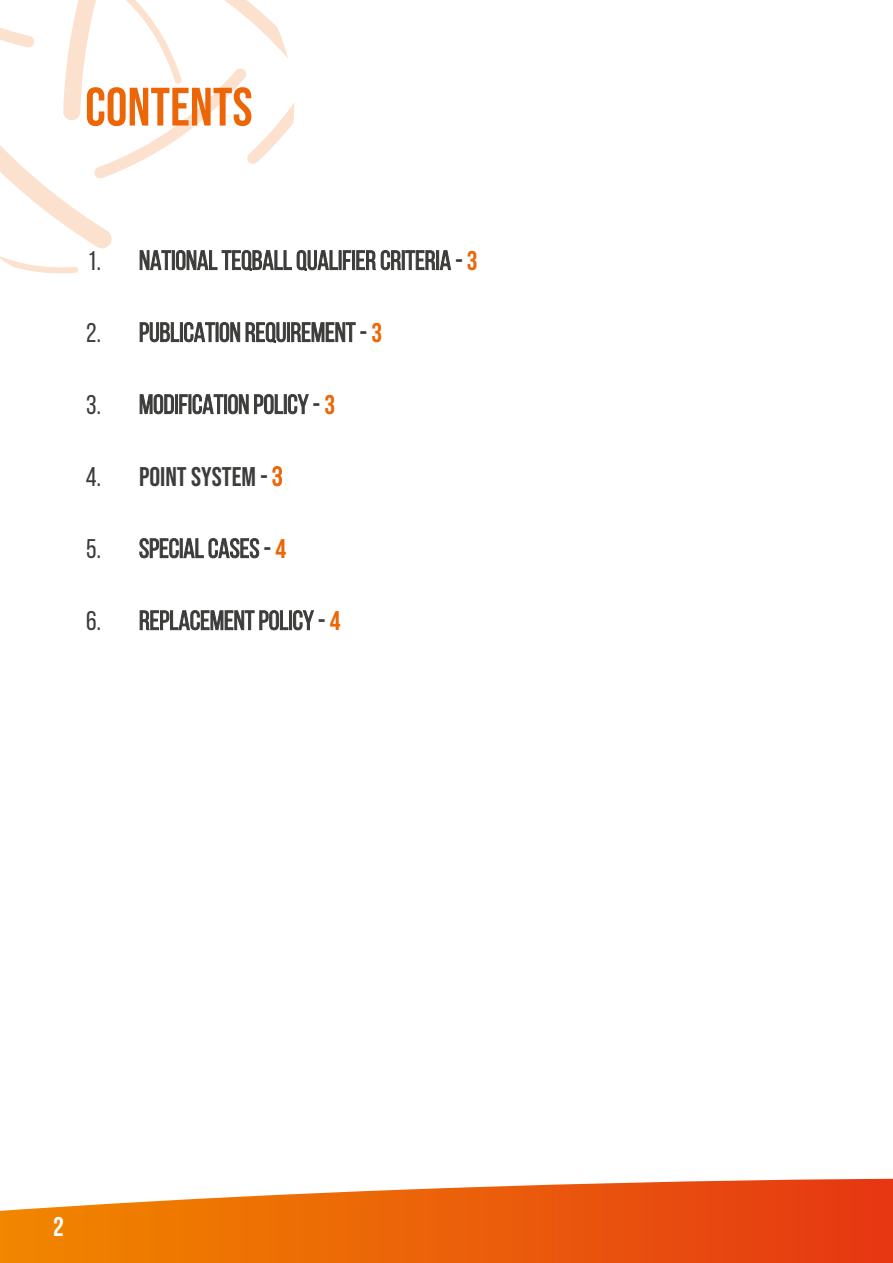
<style>
.page{position:relative;width:893px;height:1263px;background:#fff}
.page>*{position:absolute;margin:0;border:0;box-sizing:border-box;transform-origin:0 0}
.t1{font:54px "Bebas Neue";color:#ec6608}
.t2{font:27px "Bebas Neue";color:#3c3c3b}
.t3{font:27px "Bebas Neue";color:#3c3c3b}
.t4{font:700 27px "Bebas Neue";color:#fff}
.s1{font-style:inherit}
.s2{color:#ec6608}
</style>
<div class="page">
<svg style="left:0;top:0;width:294px;height:274px"></svg>
<svg style="left:0;top:1179px;width:893px;height:84px"></svg>
<h1 class="t1" style="left:85px;top:76px;width:169px">CONTENTS</h1>
<p class="t2" style="left:88px;top:246px;width:392px">1. NATIONAL TEQBALL QUALIFIER CRITERIA <span class="s1">-</span> <span class="s2">3</span></p>
<p class="t2" style="left:86px;top:318px;width:297px">2. PUBLICATION REQUIREMENT <span class="s1">-</span> <span class="s2">3</span></p>
<p class="t2" style="left:86px;top:390px;width:250px">3. MODIFICATION POLICY <span class="s1">-</span> <span class="s2">3</span></p>
<p class="t3" style="left:86px;top:461px;width:198px"><span class="s1">4.</span> POINT SYSTEM - <span class="s2">3</span></p>
<p class="t2" style="left:86px;top:534px;width:201px">5. SPECIAL CASES <span class="s1">-</span> <span class="s2">4</span></p>
<p class="t2" style="left:86px;top:606px;width:256px">6. REPLACEMENT POLICY <span class="s1">-</span> <span class="s2">4</span></p>
<p class="t4" style="left:53px;top:1212px;width:12px">2</p>
</div>
